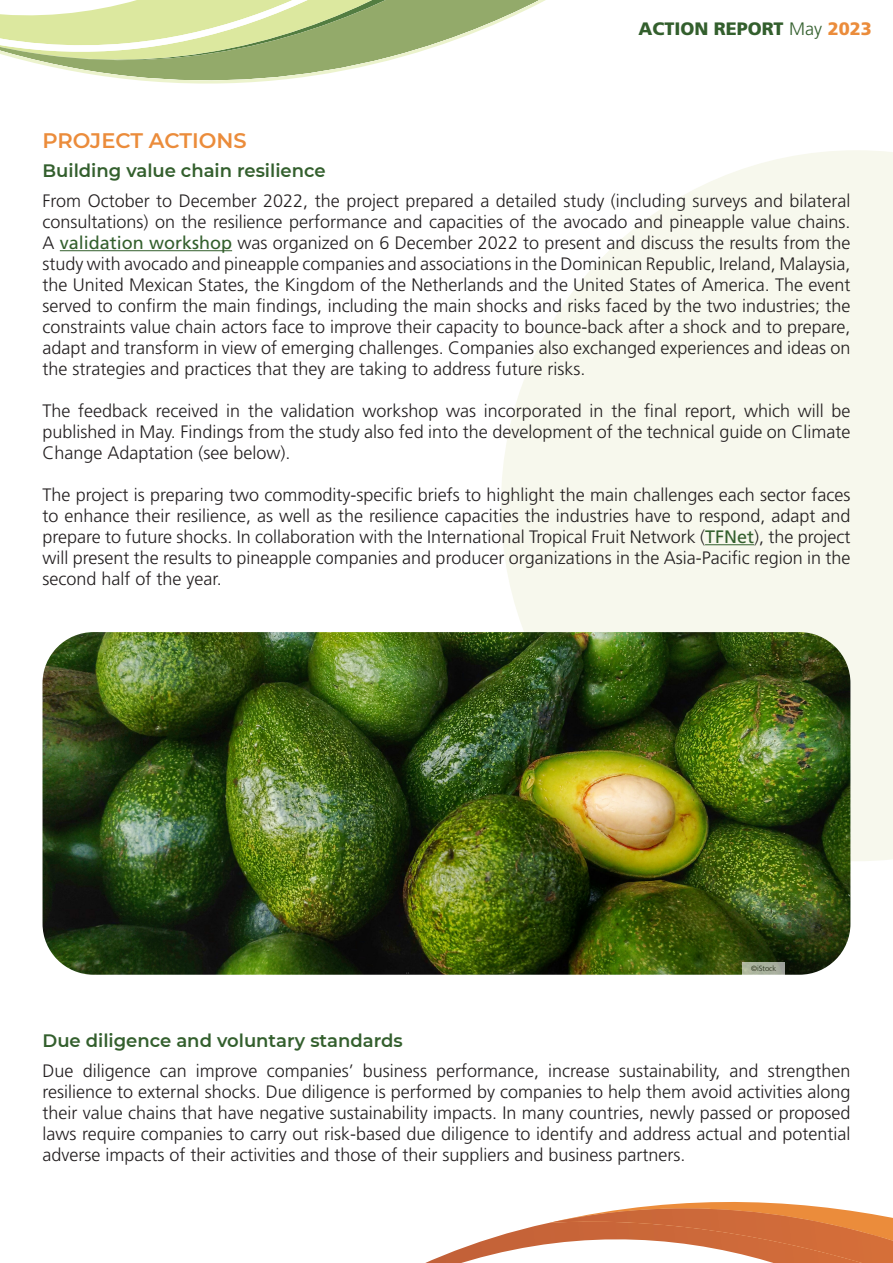
<style>
.page{position:relative;width:893px;height:1263px;background:#fff}
.page>*{position:absolute;margin:0;border:0;box-sizing:border-box;transform-origin:0 0}
.t1{font:600 21px "Montserrat";color:#eb8c3b}
.Text{font:300 18px/21px "Frutiger LT Std";color:#231f20;text-align:justify}
.Subtitle{font:600 18px "Montserrat";color:#335f2d}
.t2{font:900 18px "Frutiger LT Std";color:#335f2d}
.t3{font:300 7.5px "Frutiger LT Std";color:#231f20}
.s1{font-weight:300}
.s2{color:#eb8c3b}
.s3{font-weight:400;color:#335f2d}
</style>
<div class="page">
<svg style="left:501px;top:150px;width:392px;height:711px;fill:#f7f8ed"></svg>
<svg style="left:0;top:0;width:546px;height:84px"></svg>
<svg style="left:425px;top:1223px;width:124px;height:40px"></svg>
<svg style="left:549px;top:1202px;width:344px;height:61px"></svg>
<hr style="left:60px;top:250px;width:172px;height:1px;background:#335f2d">
<hr style="left:705px;top:544px;width:49px;height:1px;background:#335f2d">
<img style="left:43px;top:632px;width:807px;height:343px">
<svg style="left:742px;top:962px;width:43px;height:13px"></svg>
<p class="t2" style="left:638px;top:18px;width:235px">ACTION REPORT <span class="s1">May</span> <span class="s2">2023</span></p>
<p class="t1" style="left:43px;top:126px;width:206px">PROJECT ACTIONS</p>
<p class="Subtitle" style="left:43px;top:158px;width:285px">Building value chain resilience</p>
<p class="Text" style="left:43px;top:190px;width:809px">From October to December 2022, the project prepared a detailed study (including surveys and bilateral consultations) on the resilience performance and capacities of the avocado and pineapple value chains.<br>A <span class="s3">validation workshop</span> was organized on 6 December 2022 to present and discuss the results from the study with avocado and pineapple companies and associations in the Dominican Republic, Ireland, Malaysia, the United Mexican States, the Kingdom of the Netherlands and the United States of America. The event served to confirm the main findings, including the main shocks and risks faced by the two industries; the constraints value chain actors face to improve their capacity to bounce-back after a shock and to prepare, adapt and transform in view of emerging challenges. Companies also exchanged experiences and ideas on the strategies and practices that they are taking to address future risks.</p>
<p class="Text" style="left:43px;top:400px;width:809px">The feedback received in the validation workshop was incorporated in the final report, which will be published in May. Findings from the study also fed into the development of the technical guide on Climate Change Adaptation (see below).</p>
<p class="Text" style="left:43px;top:484px;width:809px">The project is preparing two commodity-specific briefs to highlight the main challenges each sector faces to enhance their resilience, as well as the resilience capacities the industries have to respond, adapt and prepare to future shocks. In collaboration with the International Tropical Fruit Network (<span class="s3">TFNet</span>), the project will present the results to pineapple companies and producer organizations in the Asia-Pacific region in the second half of the year.</p>
<p class="t3" style="left:751px;top:964px;width:27px">©iStock</p>
<p class="Subtitle" style="left:43px;top:1028px;width:362px">Due diligence and voluntary standards</p>
<p class="Text" style="left:43px;top:1060px;width:809px">Due diligence can improve companies’ business performance, increase sustainability, and strengthen resilience to external shocks. Due diligence is performed by companies to help them avoid activities along their value chains that have negative sustainability impacts. In many countries, newly passed or proposed laws require companies to carry out risk-based due diligence to identify and address actual and potential adverse impacts of their activities and those of their suppliers and business partners.</p>
</div>
